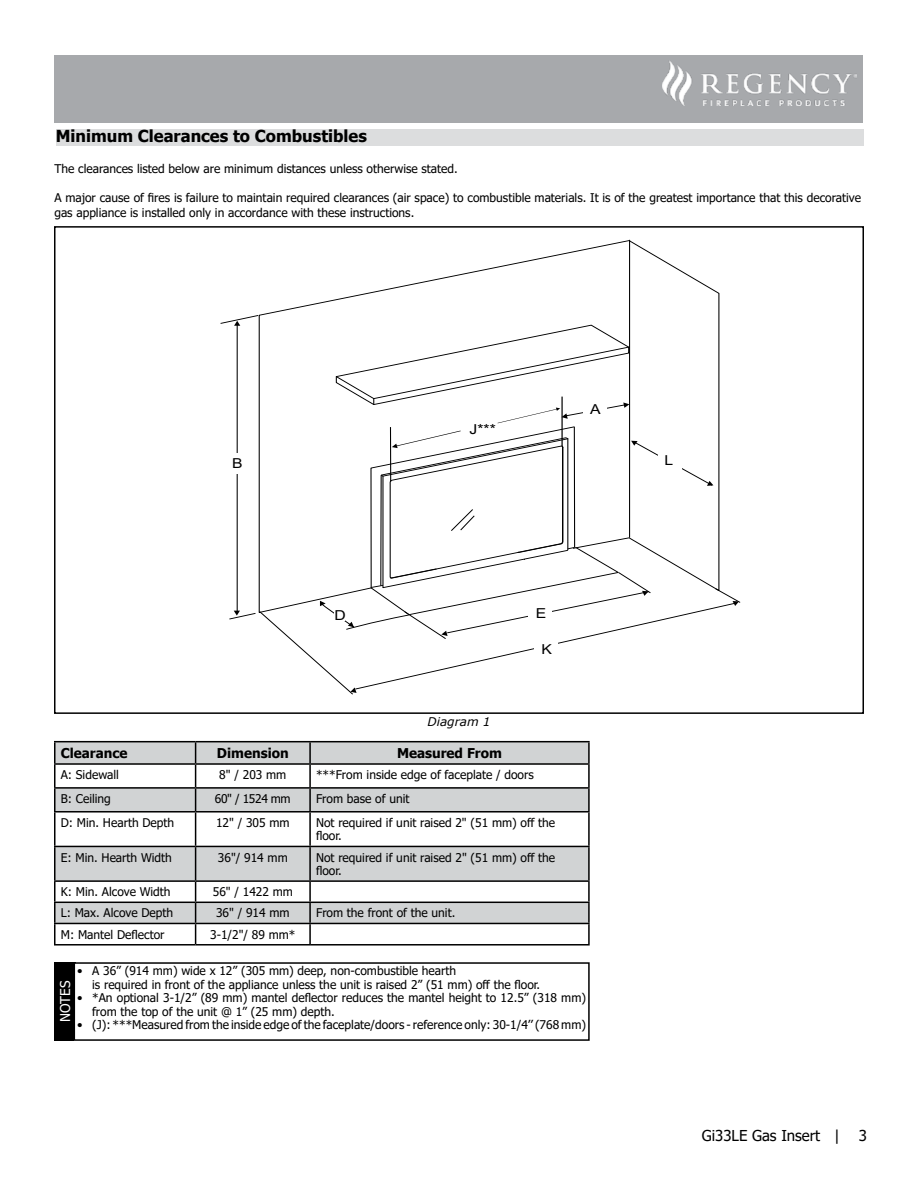
<style>
.page{position:relative;width:918px;height:1188px;background:#fff}
.page>*{position:absolute;margin:0;border:0;box-sizing:border-box;transform-origin:0 0}
.t1{font:700 16.5px "Tahoma";color:#000}
.t2{font:15px "Tahoma";color:#000}
.t3{font:13.8px "Arial";color:#000;scale:1.14 1}
.t4{font:700 13.5px "Tahoma";color:#000}
.t5{font:13.5px "Tahoma";color:#fff}
.t6{font:12px/13.5px "Tahoma";color:#000}
.t7{font:italic 12px "Verdana";color:#000}
</style>
<div class="page">
<div style="left:55px;top:55px;width:808px;height:67px;background:#a7a9ac"></div>
<img style="left:662px;top:61px;width:194px;height:45px">
<div style="left:56px;top:130px;width:808px;height:16px;background:#dcddde"></div>
<svg style="left:56px;top:742px;width:532px;height:181px;fill:#d1d3d4"></svg>
<hr style="left:54px;top:742px;width:2px;height:21px;background:#000">
<hr style="left:310px;top:741px;width:280px;height:1px;background:#000">
<hr style="left:309px;top:742px;width:2px;height:21px;background:#000">
<hr style="left:588px;top:742px;width:2px;height:21px;background:#000">
<hr style="left:54px;top:813px;width:2px;height:33px;background:#000">
<hr style="left:195px;top:813px;width:1px;height:33px;background:#000">
<hr style="left:309px;top:813px;width:2px;height:33px;background:#000">
<hr style="left:588px;top:813px;width:2px;height:33px;background:#000">
<hr style="left:54px;top:847px;width:2px;height:33px;background:#000">
<hr style="left:195px;top:847px;width:1px;height:33px;background:#000">
<hr style="left:309px;top:847px;width:2px;height:33px;background:#000">
<hr style="left:588px;top:847px;width:2px;height:33px;background:#000">
<hr style="left:54px;top:882px;width:2px;height:20px;background:#000">
<hr style="left:309px;top:882px;width:2px;height:20px;background:#000">
<hr style="left:588px;top:882px;width:2px;height:20px;background:#000">
<hr style="left:54px;top:903px;width:2px;height:20px;background:#000">
<hr style="left:309px;top:903px;width:2px;height:20px;background:#000">
<hr style="left:588px;top:903px;width:2px;height:20px;background:#000">
<hr style="left:54px;top:924px;width:2px;height:20px;background:#000">
<svg style="left:195px;top:882px;width:1px;height:62px"></svg>
<hr style="left:309px;top:924px;width:2px;height:20px;background:#000">
<hr style="left:588px;top:924px;width:2px;height:20px;background:#000">
<hr style="left:54px;top:741px;width:142px;height:1px;background:#000">
<hr style="left:196px;top:741px;width:114px;height:1px;background:#000">
<hr style="left:54px;top:811px;width:142px;height:2px;background:#000">
<hr style="left:196px;top:811px;width:114px;height:2px;background:#000">
<hr style="left:310px;top:811px;width:280px;height:2px;background:#000">
<hr style="left:54px;top:846px;width:142px;height:1px;background:#000">
<hr style="left:196px;top:846px;width:114px;height:1px;background:#000">
<hr style="left:310px;top:846px;width:280px;height:1px;background:#000">
<hr style="left:54px;top:880px;width:142px;height:2px;background:#000">
<hr style="left:196px;top:880px;width:114px;height:2px;background:#000">
<hr style="left:310px;top:880px;width:280px;height:2px;background:#000">
<hr style="left:54px;top:902px;width:142px;height:1px;background:#000">
<hr style="left:196px;top:902px;width:114px;height:1px;background:#000">
<hr style="left:310px;top:902px;width:280px;height:1px;background:#000">
<hr style="left:54px;top:923px;width:142px;height:1px;background:#000">
<hr style="left:196px;top:923px;width:114px;height:1px;background:#000">
<hr style="left:310px;top:923px;width:280px;height:1px;background:#000">
<hr style="left:54px;top:944px;width:142px;height:2px;background:#000">
<hr style="left:196px;top:944px;width:114px;height:2px;background:#000">
<hr style="left:310px;top:944px;width:280px;height:2px;background:#000">
<hr style="left:54px;top:763px;width:142px;height:2px;background:#000">
<hr style="left:54px;top:765px;width:2px;height:22px;background:#000">
<hr style="left:196px;top:763px;width:114px;height:2px;background:#000">
<hr style="left:310px;top:763px;width:280px;height:2px;background:#000">
<hr style="left:309px;top:765px;width:2px;height:22px;background:#000">
<hr style="left:588px;top:765px;width:2px;height:22px;background:#000">
<hr style="left:54px;top:787px;width:142px;height:2px;background:#000">
<hr style="left:54px;top:789px;width:2px;height:22px;background:#000">
<hr style="left:196px;top:787px;width:114px;height:2px;background:#000">
<svg style="left:195px;top:742px;width:1px;height:69px"></svg>
<hr style="left:310px;top:787px;width:280px;height:2px;background:#000">
<hr style="left:309px;top:789px;width:2px;height:22px;background:#000">
<hr style="left:588px;top:789px;width:2px;height:22px;background:#000">
<svg style="left:259px;top:240px;width:461px;height:75px"></svg>
<svg style="left:220px;top:315px;width:520px;height:380px"></svg>
<div style="left:54px;top:962px;width:22px;height:79px;background:#000"></div>
<div style="left:74px;top:962px;width:516px;height:79px;border:2px solid #000"></div>
<h1 class="t1" style="left:56px;top:125px;width:313px">Minimum Clearances to Combustibles</h1>
<p class="t6" style="left:54px;top:163px;width:405px">The clearances listed below are minimum distances unless otherwise stated.</p>
<p class="t6" style="left:54px;top:191px;width:808px;line-height:14.4px">A major cause of fires is failure to maintain required clearances (air space) to combustible materials. It is of the greatest importance that this decorative gas appliance is installed only in accordance with these instructions.</p>
<p class="t3" style="left:232px;top:454px;width:11px">B</p>
<p class="t3" style="left:470px;top:419px;width:25px">J***</p>
<p class="t3" style="left:590px;top:399px;width:11px">A</p>
<p class="t3" style="left:334px;top:606px;width:11px">D</p>
<p class="t7" style="left:428px;top:714px;width:65px">Diagram 1</p>
<p class="t3" style="left:536px;top:604px;width:11px">E</p>
<p class="t3" style="left:541px;top:639px;width:11px">K</p>
<p class="t4" style="left:61px;top:744px;width:68px">Clearance</p>
<p class="t4" style="left:217px;top:744px;width:73px">Dimension</p>
<p class="t4" style="left:397px;top:744px;width:106px">Measured From</p>
<p class="t6" style="left:61px;top:769px;width:60px">A: Sidewall</p>
<p class="t6" style="left:219px;top:769px;width:69px">8" / 203 mm</p>
<p class="t6" style="left:316px;top:769px;width:219px">***From inside edge of faceplate / doors</p>
<p class="t6" style="left:61px;top:793px;width:52px">B: Ceiling</p>
<p class="t6" style="left:215px;top:793px;width:77px">60" / 1524 mm</p>
<p class="t6" style="left:316px;top:793px;width:95px">From base of unit</p>
<p class="t6" style="left:61px;top:817px;width:115px">D: Min. Hearth Depth</p>
<p class="t6" style="left:216px;top:817px;width:75px">12" / 305 mm</p>
<p class="t6" style="left:316px;top:817px;width:241px">Not required if unit raised 2" (51 mm) off the floor.</p>
<p class="t6" style="left:61px;top:851px;width:113px">E: Min. Hearth Width</p>
<p class="t6" style="left:218px;top:851px;width:71px">36"/ 914 mm</p>
<p class="t6" style="left:316px;top:851px;width:241px">Not required if unit raised 2" (51 mm) off the floor.</p>
<p class="t6" style="left:61px;top:886px;width:111px">K: Min. Alcove Width</p>
<p class="t6" style="left:213px;top:886px;width:82px">56" / 1422 mm</p>
<p class="t6" style="left:61px;top:907px;width:114px">L: Max. Alcove Depth</p>
<p class="t6" style="left:216px;top:907px;width:75px">36" / 914 mm</p>
<p class="t6" style="left:316px;top:907px;width:141px">From the front of the unit.</p>
<p class="t6" style="left:61px;top:928px;width:105px">M: Mantel Deflector</p>
<p class="t6" style="left:210px;top:928px;width:87px">3-1/2"/ 89 mm*</p>
<p class="t6" style="left:92px;top:965px;width:449px;text-indent:-15px">• A 36” (914 mm) wide x 12” (305 mm) deep, non-combustible hearth<br>is required in front of the appliance unless the unit is raised 2” (51 mm) off the floor.</p>
<p class="t6" style="left:92px;top:992px;width:495px;text-indent:-15px">• *An optional 3-1/2” (89 mm) mantel deflector reduces the mantel height to 12.5” (318 mm) from the top of the unit @ 1” (25 mm) depth.</p>
<p class="t6" style="left:77px;top:1019px;width:510px">• (J): ***Measured from the inside edge of the faceplate/doors - reference only: 30-1/4’’ (768 mm)</p>
<p class="t5" style="left:56px;top:1022px;width:43px;rotate:-90deg">NOTES</p>
<p class="t3" style="left:665px;top:450px;width:9px">L</p>
<p class="t2" style="left:702px;top:1125px;width:140px">Gi33LE Gas Insert |</p>
<p class="t2" style="left:859px;top:1125px;width:10px">3</p>
</div>
